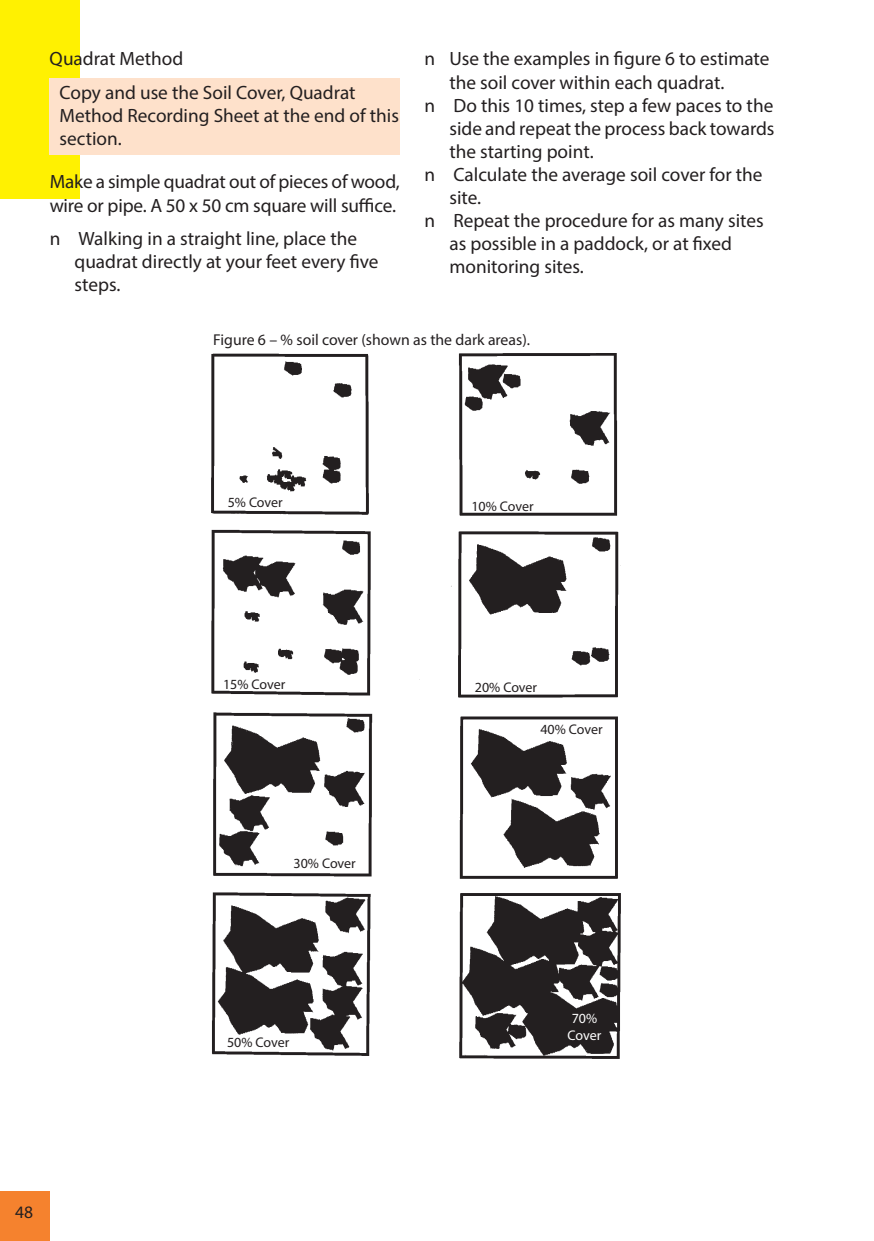
<style>
.page{position:relative;width:874px;height:1241px;background:#fff}
.page>*{position:absolute;margin:0;border:0;box-sizing:border-box;transform-origin:0 0}
.t1{font:19.25px/23.1px "Myriad Pro";color:#231f20}
.t2{font:17.5px "Myriad Pro";color:#231f20}
.t3{font:15.75px "Myriad Pro";color:#231f20}
.t4{font:14px "Myriad Pro";letter-spacing:-.005em;color:#231f20}
.t5{font:14px "Myriad Pro";letter-spacing:-.005em;color:#fff}
</style>
<div class="page">
<div style="left:0;top:1191px;width:50px;height:49px;background:#f5822e"></div>
<div style="left:0;top:0;width:79px;height:198px;background:#fff101"></div>
<img style="left:212px;top:353px;width:408px;height:705px">
<div style="left:50px;top:78px;width:349px;height:77px;background:#fee1cb"></div>
<p class="t1" style="left:50px;top:46px;width:135px">Quadrat Method</p>
<p class="t1" style="left:424px;top:47px;width:346px">n Use the examples in figure 6 to estimate</p>
<p class="t1" style="left:60px;top:80px;width:341px">Copy and use the Soil Cover, Quadrat<br>Method Recording Sheet at the end of this section.</p>
<p class="t1" style="left:449px;top:70px;width:276px">the soil cover within each quadrat.</p>
<p class="t1" style="left:449px;top:93px;width:326px;text-align:justify;text-indent:-25px">n Do this 10 times, step a few paces to the side and repeat the process back towards the starting point.</p>
<p class="t1" style="left:50px;top:170px;width:351px">Make a simple quadrat out of pieces of wood,</p>
<p class="t1" style="left:424px;top:163px;width:339px">n Calculate the average soil cover for the</p>
<p class="t1" style="left:449px;top:186px;width:33px">site.</p>
<p class="t1" style="left:50px;top:193px;width:347px">wire or pipe. A 50 x 50 cm square will suffice.</p>
<p class="t1" style="left:424px;top:209px;width:340px">n Repeat the procedure for as many sites</p>
<p class="t1" style="left:50px;top:226px;width:309px">n Walking in a straight line, place the</p>
<p class="t1" style="left:449px;top:232px;width:284px">as possible in a paddock, or at fixed</p>
<p class="t1" style="left:74px;top:249px;width:305px">quadrat directly at your feet every five</p>
<p class="t1" style="left:449px;top:255px;width:136px">monitoring sites.</p>
<p class="t1" style="left:74px;top:272px;width:47px">steps.</p>
<p class="t3" style="left:213px;top:329px;width:318px">Figure 6 – % soil cover (shown as the dark areas).</p>
<p class="t4" style="left:228px;top:494px;width:56px">5% Cover</p>
<p class="t4" style="left:471px;top:497px;width:64px">10% Cover</p>
<p class="t2" style="left:15px;top:1200px;width:19px">48</p>
<p class="t4" style="left:223px;top:675px;width:64px">15% Cover</p>
<p class="t4" style="left:474px;top:678px;width:64px">20% Cover</p>
<p class="t4" style="left:293px;top:854px;width:64px">30% Cover</p>
<p class="t4" style="left:227px;top:1033px;width:64px">50% Cover</p>
<p class="t4" style="left:540px;top:720px;width:64px">40% Cover</p>
<p class="t5" style="left:571px;top:1009px;width:27px">70%</p>
<p class="t5" style="left:567px;top:1026px;width:35px">Cover</p>
</div>
